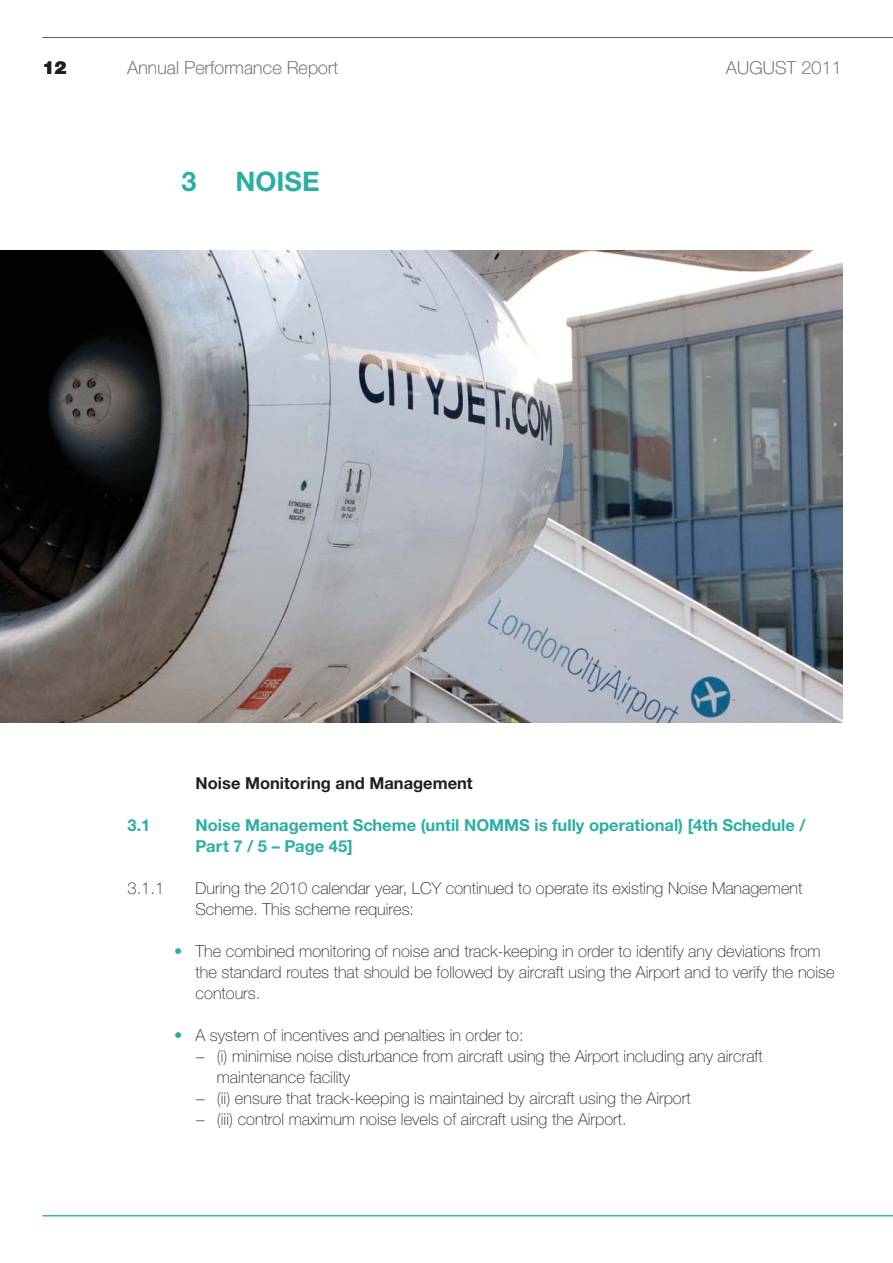
<style>
.page{position:relative;width:893px;height:1263px;background:#fff}
.page>*{position:absolute;margin:0;border:0;box-sizing:border-box;transform-origin:0 0}
.t1{font:700 27px "Helvetica Neue CE";color:#2bafa4}
.t2{font:100 18px "Helvetica Neue";letter-spacing:.01em;color:#808285}
.t3{font:900 18px "Helvetica Neue";color:#231f20}
.t4{font:100 16.5px/21px "Helvetica Neue";color:#231f20}
.t5{font:700 16.5px/21px "Helvetica Neue CE";color:#2bafa4}
.t6{font:700 16.5px "Helvetica Neue CE";color:#231f20}
.s1{color:#2bafa4}
</style>
<div class="page">
<hr style="left:42px;top:1215px;width:851px;height:1px;background:#2bafa4">
<hr style="left:42px;top:37px;width:851px;height:1px;background:#5f6062">
<img style="left:0;top:251px;width:842px;height:472px">
<p class="t3" style="left:42px;top:61px;width:26px">12</p>
<p class="t2" style="left:128px;top:61px;width:212px">Annual Performance Report</p>
<p class="t2" style="left:726px;top:61px;width:117px">AUGUST 2011</p>
<h1 class="t1" style="left:182px;top:172px;width:17px">3</h1>
<h1 class="t1" style="left:236px;top:172px;width:85px">NOISE</h1>
<p class="t6" style="left:196px;top:777px;width:279px">Noise Monitoring and Management</p>
<p class="t5" style="left:128px;top:817px;width:24px">3.1</p>
<p class="t5" style="left:196px;top:817px;width:612px">Noise Management Scheme (until NOMMS is fully operational) [4th Schedule /<br>Part 7 / 5 – Page 45]</p>
<p class="t4" style="left:128px;top:879px;width:38px">3.1.1</p>
<p class="t4" style="left:196px;top:879px;width:608px">During the 2010 calendar year, LCY continued to operate its existing Noise Management<br>Scheme. This scheme requires:</p>
<p class="t4" style="left:196px;top:942px;width:641px;text-indent:-21px"><span class="s1">•</span> The combined monitoring of noise and track-keeping in order to identify any deviations from the standard routes that should be followed by aircraft using the Airport and to verify the noise contours.</p>
<p class="t4" style="left:174px;top:1026px;width:351px"><span class="s1">•</span> A system of incentives and penalties in order to:</p>
<p class="t4" style="left:196px;top:1047px;width:569px">− (i) minimise noise disturbance from aircraft using the Airport including any aircraft</p>
<p class="t4" style="left:217px;top:1068px;width:135px">maintenance facility</p>
<p class="t4" style="left:196px;top:1089px;width:496px">− (ii) ensure that track-keeping is maintained by aircraft using the Airport</p>
<p class="t4" style="left:196px;top:1110px;width:433px">− (iii) control maximum noise levels of aircraft using the Airport.</p>
</div>
